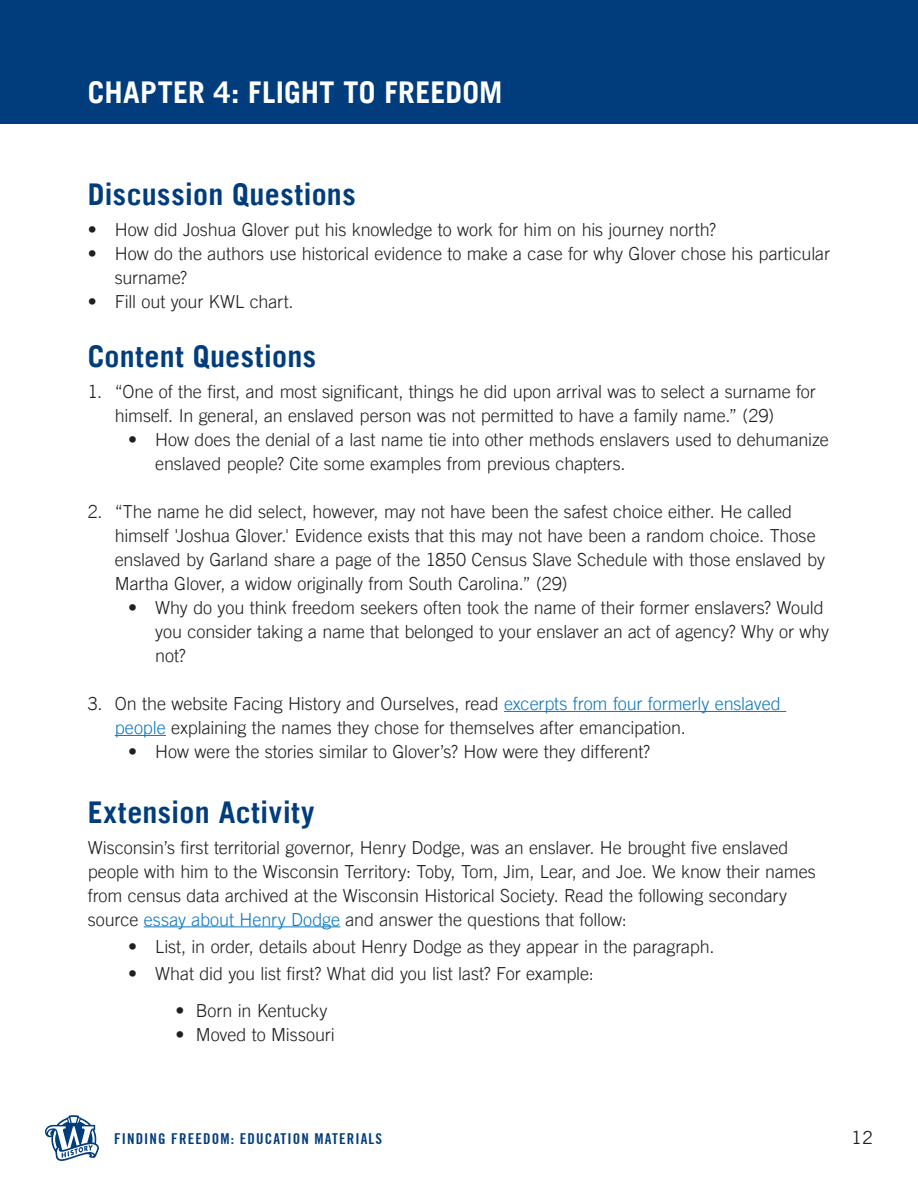
<style>
.page{position:relative;width:918px;height:1188px;background:#fff}
.page>*{position:absolute;margin:0;border:0;box-sizing:border-box;transform-origin:0 0}
.t1{font:700 30px "Trade Gothic LT Std";letter-spacing:.01em;color:#013d7d}
.t2{font:700 30px "Trade Gothic LT Std";letter-spacing:.01em;color:#fff}
.t3{font:300 18px/24px "Trade Gothic LT Std";letter-spacing:-.005em;color:#231f20}
.t4{font:18px "Trade Gothic LT Std";color:#231f20}
.t5{font:15px "Trade Gothic LT Std Cn 20";letter-spacing:.075em;color:#013d7d}
.s1{color:#0e79bf}
</style>
<div class="page">
<svg style="left:45px;top:1115px;width:54px;height:46px"></svg>
<div style="left:0;top:0;width:918px;height:123px;background:#013d7d"></div>
<hr style="left:504px;top:711px;width:282px;height:1px;background:#0e79bf">
<hr style="left:115px;top:735px;width:51px;height:1px;background:#0e79bf">
<hr style="left:144px;top:926px;width:196px;height:1px;background:#0e79bf">
<p class="t2" style="left:88px;top:74px;width:416px">CHAPTER 4: FLIGHT TO FREEDOM</p>
<p class="t1" style="left:88px;top:176px;width:270px">Discussion Questions</p>
<p class="t3" style="left:88px;top:217px;width:630px">• How did Joshua Glover put his knowledge to work for him on his journey north?</p>
<p class="t3" style="left:115px;top:241px;width:717px;text-indent:-27px">• How do the authors use historical evidence to make a case for why Glover chose his particular surname?</p>
<p class="t3" style="left:88px;top:289px;width:207px">• Fill out your KWL chart.</p>
<p class="t1" style="left:88px;top:338px;width:230px">Content Questions</p>
<p class="t3" style="left:115px;top:379px;width:703px;text-indent:-27px">1. “One of the first, and most significant, things he did upon arrival was to select a surname for himself. In general, an enslaved person was not permitted to have a family name.” (29)</p>
<p class="t3" style="left:155px;top:427px;width:675px;text-indent:-27px">• How does the denial of a last name tie into other methods enslavers used to dehumanize enslaved people? Cite some examples from previous chapters.</p>
<p class="t3" style="left:115px;top:499px;width:712px;text-indent:-27px">2. “The name he did select, however, may not have been the safest choice either. He called himself 'Joshua Glover.' Evidence exists that this may not have been a random choice. Those enslaved by Garland share a page of the 1850 Census Slave Schedule with those enslaved by Martha Glover, a widow originally from South Carolina.” (29)</p>
<p class="t3" style="left:155px;top:595px;width:675px;text-indent:-27px">• Why do you think freedom seekers often took the name of their former enslavers? Would you consider taking a name that belonged to your enslaver an act of agency? Why or why not?</p>
<p class="t3" style="left:115px;top:691px;width:668px;text-indent:-27px">3. On the website Facing History and Ourselves, read <span class="s1">excerpts from four formerly enslaved people</span> explaining the names they chose for themselves after emancipation.</p>
<p class="t3" style="left:128px;top:739px;width:523px">• How were the stories similar to Glover’s? How were they different?</p>
<p class="t1" style="left:88px;top:794px;width:228px">Extension Activity</p>
<p class="t3" style="left:88px;top:835px;width:730px">Wisconsin’s first territorial governor, Henry Dodge, was an enslaver. He brought five enslaved people with him to the Wisconsin Territory: Toby, Tom, Jim, Lear, and Joe. We know their names from census data archived at the Wisconsin Historical Society. Read the following secondary source <span class="s1">essay about Henry Dodge</span> and answer the questions that follow:</p>
<p class="t3" style="left:128px;top:934px;width:588px">• List, in order, details about Henry Dodge as they appear in the paragraph.</p>
<p class="t3" style="left:128px;top:961px;width:467px">• What did you list first? What did you list last? For example:</p>
<p class="t3" style="left:176px;top:998px;width:154px">• Born in Kentucky</p>
<p class="t3" style="left:176px;top:1022px;width:161px">• Moved to Missouri</p>
<p class="t5" style="left:114px;top:1129px;width:270px">FINDING FREEDOM: EDUCATION MATERIALS</p>
<p class="t4" style="left:851px;top:1126px;width:23px">12</p>
</div>
